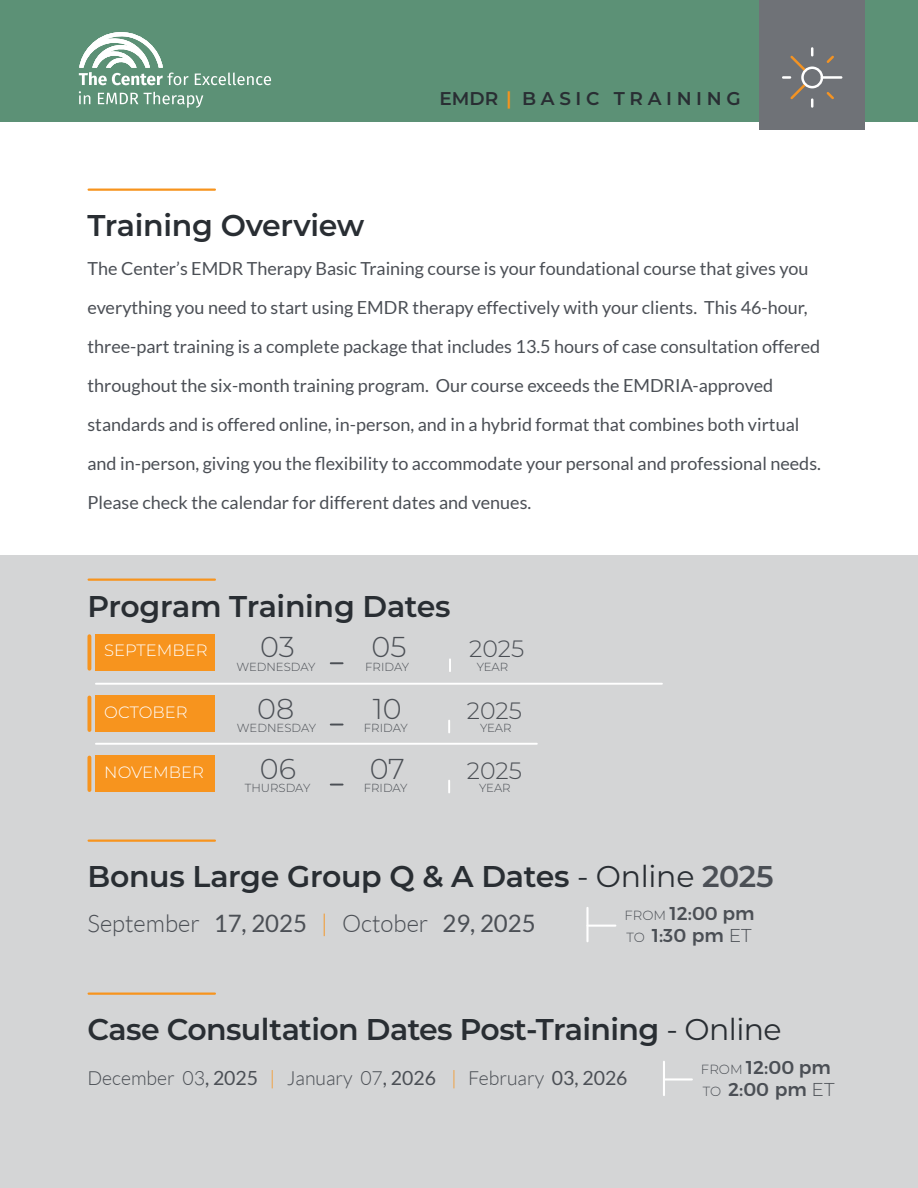
<style>
.page{position:relative;width:918px;height:1188px;background:#fff}
.page>*{position:absolute;margin:0;border:0;box-sizing:border-box;transform-origin:0 0}
.t1{font:600 30px "Montserrat";letter-spacing:-.015em;color:#292e33}
.t2{font:300 28.8px "Montserrat";color:#4b4f55}
.t3{font:300 24px "Lato";color:#4b4f55}
.t4{font:300 23.55px "Montserrat";color:#4b4f55}
.t5{font:300 19.5px "Lato";color:#4b4f55}
.t6{font:500 18.6px "Montserrat";color:#4b4f55}
.t7{font:600 18.45px "Montserrat";letter-spacing:.25em;color:#292e33}
.t8{font:18px/39px "Lato";color:#4b4f55}
.t9{font:300 16.35px "Montserrat";color:#fff}
.t10{font:300 11.7px "Montserrat";color:#4b4f55}
.s1{color:#f7941e}
.s2{font-weight:400}
.s3{color:#4b4f55}
.s4{font-weight:300;font-size:13.2px}
.s5{font-weight:300}
</style>
<div class="page">
<div style="left:0;top:555px;width:918px;height:633px;background:#d4d5d6"></div>
<hr style="left:89px;top:189px;width:126px;height:2px;background:#f7941e">
<hr style="left:89px;top:579px;width:126px;height:2px;background:#f7941e">
<div style="left:95px;top:634px;width:120px;height:37px;background:#f7941e"></div>
<div style="left:95px;top:696px;width:120px;height:36px;background:#f7941e"></div>
<div style="left:95px;top:756px;width:120px;height:36px;background:#f7941e"></div>
<svg style="left:87px;top:636px;width:4px;height:33px"></svg>
<svg style="left:87px;top:698px;width:4px;height:32px"></svg>
<svg style="left:87px;top:758px;width:4px;height:32px"></svg>
<svg style="left:449px;top:659px;width:2px;height:12px"></svg>
<svg style="left:448px;top:721px;width:2px;height:11px"></svg>
<svg style="left:448px;top:781px;width:2px;height:12px"></svg>
<svg style="left:331px;top:662px;width:12px;height:2px"></svg>
<svg style="left:331px;top:724px;width:12px;height:2px"></svg>
<svg style="left:331px;top:784px;width:12px;height:2px"></svg>
<hr style="left:96px;top:683px;width:566px;height:2px;background:#fff">
<hr style="left:96px;top:743px;width:441px;height:2px;background:#fff">
<hr style="left:89px;top:840px;width:126px;height:2px;background:#f7941e">
<hr style="left:89px;top:993px;width:126px;height:2px;background:#f7941e">
<div style="left:0;top:0;width:918px;height:122px;background:#5c9176"></div>
<div style="left:759px;top:0;width:106px;height:130px;background:#6f7277"></div>
<hr style="left:822px;top:76px;width:19px;height:3px;background:#fff">
<svg style="left:826px;top:55px;width:8px;height:8px"></svg>
<svg style="left:826px;top:92px;width:8px;height:8px"></svg>
<svg style="left:783px;top:48px;width:30px;height:59px"></svg>
<div style="left:801px;top:67px;width:22px;height:21px;border:3px solid #fff;border-radius:50%"></div>
<svg style="left:79px;top:32px;width:110px;height:53px"></svg>
<svg style="left:195px;top:73px;width:76px;height:12px"></svg>
<svg style="left:79px;top:91px;width:11px;height:13px"></svg>
<svg style="left:98px;top:93px;width:40px;height:11px"></svg>
<svg style="left:144px;top:92px;width:59px;height:16px"></svg>
<hr style="left:664px;top:1078px;width:28px;height:3px;background:#fff">
<hr style="left:663px;top:1062px;width:2px;height:33px;background:#fff">
<hr style="left:587px;top:925px;width:28px;height:2px;background:#fff">
<hr style="left:586px;top:908px;width:3px;height:33px;background:#fff">
<p class="t7" style="left:439px;top:86px;width:303px">EMDR <span class="s1">|</span> BASIC TRAINING</p>
<p class="t1" style="left:87px;top:204px;width:278px">Training Overview</p>
<p class="t8" style="left:87px;top:249px;width:735px">The Center’s EMDR Therapy Basic Training course is your foundational course that gives you everything you need to start using EMDR therapy effectively with your clients. This 46-hour, three-part training is a complete package that includes 13.5 hours of case consultation offered throughout the six-month training program. Our course exceeds the EMDRIA-approved standards and is offered online, in-person, and in a hybrid format that combines both virtual and in-person, giving you the flexibility to accommodate your personal and professional needs.<br>Please check the calendar for different dates and venues.</p>
<p class="t1" style="left:87px;top:585px;width:365px">Program Training Dates</p>
<p class="t9" style="left:104px;top:639px;width:105px">SEPTEMBER</p>
<p class="t2" style="left:260px;top:628px;width:36px">03</p>
<p class="t2" style="left:372px;top:628px;width:36px">05</p>
<p class="t4" style="left:469px;top:633px;width:57px">2025</p>
<p class="t10" style="left:236px;top:659px;width:81px">WEDNESDAY</p>
<p class="t10" style="left:365px;top:659px;width:45px">FRIDAY</p>
<p class="t10" style="left:477px;top:659px;width:33px">YEAR</p>
<p class="t9" style="left:104px;top:701px;width:85px">OCTOBER</p>
<p class="t9" style="left:104px;top:761px;width:101px">NOVEMBER</p>
<p class="t2" style="left:257px;top:689px;width:39px">08</p>
<p class="t2" style="left:260px;top:749px;width:38px">06</p>
<p class="t10" style="left:237px;top:720px;width:81px">WEDNESDAY</p>
<p class="t2" style="left:373px;top:689px;width:31px">10</p>
<p class="t2" style="left:370px;top:749px;width:37px">07</p>
<p class="t10" style="left:364px;top:720px;width:45px">FRIDAY</p>
<p class="t4" style="left:467px;top:694px;width:57px">2025</p>
<p class="t10" style="left:480px;top:720px;width:33px">YEAR</p>
<p class="t4" style="left:467px;top:754px;width:57px">2025</p>
<p class="t10" style="left:245px;top:780px;width:67px">THURSDAY</p>
<p class="t10" style="left:364px;top:780px;width:45px">FRIDAY</p>
<p class="t10" style="left:479px;top:780px;width:33px">YEAR</p>
<p class="t1" style="left:87px;top:855px;width:688px">Bonus Large Group Q &amp; A Dates <span class="s2">- Online</span> <span class="s3">2025</span></p>
<p class="t3" style="left:87px;top:910px;width:450px">September <span class="s2">17, 2025</span> <span class="s1">|</span> October <span class="s2">29, 2025</span></p>
<p class="t6" style="left:625px;top:898px;width:132px"><span class="s4">FROM</span> 12:00 pm</p>
<p class="t6" style="left:626px;top:920px;width:127px"><span class="s4">TO</span> 1:30 pm <span class="s5">ET</span></p>
<p class="t1" style="left:87px;top:1008px;width:696px">Case Consultation Dates Post-Training <span class="s2">- Online</span></p>
<p class="t5" style="left:87px;top:1067px;width:542px">December 03<span class="s2">, 2025</span> <span class="s1">|</span> January 07<span class="s2">, 2026</span> <span class="s1">|</span> February <span class="s2">03, 2026</span></p>
<p class="t6" style="left:701px;top:1052px;width:132px"><span class="s4">FROM</span> 12:00 pm</p>
<p class="t6" style="left:703px;top:1074px;width:133px"><span class="s4">TO</span> 2:00 pm <span class="s5">ET</span></p>
</div>
